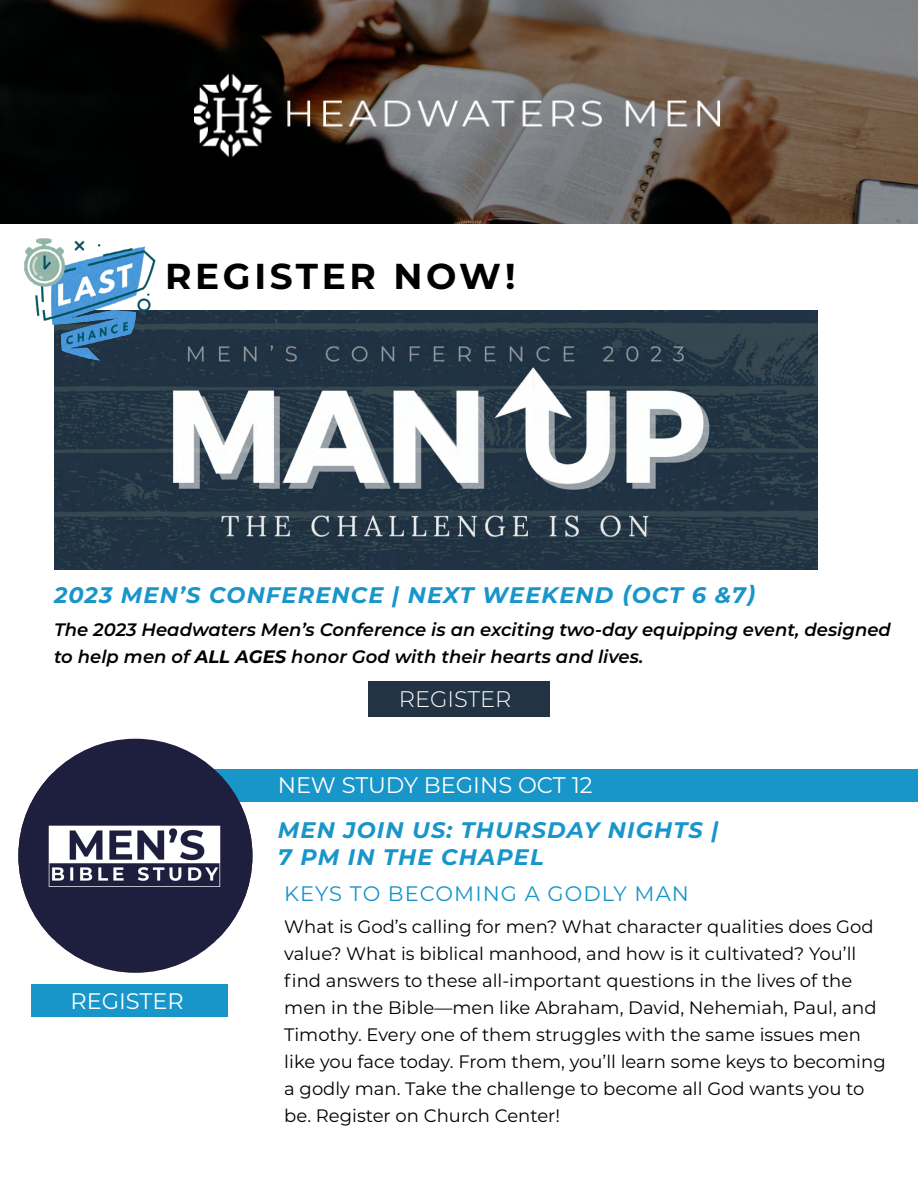
<style>
.page{position:relative;width:918px;height:1188px;background:#fff}
.page>*{position:absolute;margin:0;border:0;box-sizing:border-box;transform-origin:0 0}
.t1{font:700 36px "Montserrat";letter-spacing:.1em;color:#000}
.t2{font:italic 700 22.5px/27px "Montserrat";letter-spacing:.05em;color:#1895c9}
.t3{font:22.5px "Montserrat";color:#fff}
.t4{font:300 22.5px "Montserrat";color:#fff}
.t5{font:21px "Montserrat";letter-spacing:.05em;color:#1895c9}
.t6{font:18px/27px "Montserrat";color:#000}
.t7{font:italic 600 18px/27px "Montserrat";color:#000}
.s1{font-weight:700}
</style>
<div class="page">
<svg style="left:0;top:0;width:918px;height:224px;background:#403730"></svg>
<img style="left:195px;top:61px;width:528px;height:109px">
<img style="left:54px;top:310px;width:763px;height:260px">
<div style="left:368px;top:681px;width:182px;height:36px;background:#223343"></div>
<img style="left:0;top:217px;width:253px;height:164px">
<div style="left:32px;top:984px;width:196px;height:33px;background:#1895c9"></div>
<div style="left:205px;top:769px;width:713px;height:32px;background:#1895c9"></div>
<div style="left:18px;top:739px;width:234px;height:234px;background:#1e1f3e;border-radius:50%"></div>
<img style="left:18px;top:773px;width:234px;height:165px">
<h1 class="t1" style="left:165px;top:251px;width:352px">REGISTER NOW!</h1>
<p class="t2" style="left:54px;top:581px;width:703px">2023 MEN’S CONFERENCE | NEXT WEEKEND (OCT 6 &amp;7)</p>
<p class="t7" style="left:54px;top:616px;width:838px">The 2023 Headwaters Men’s Conference is an exciting two-day equipping event, designed to help men of <span class="s1">ALL AGES</span> honor God with their hearts and lives.</p>
<p class="t4" style="left:399px;top:684px;width:114px">REGISTER</p>
<p class="t3" style="left:278px;top:770px;width:316px">NEW STUDY BEGINS OCT 12</p>
<p class="t3" style="left:70px;top:986px;width:115px">REGISTER</p>
<p class="t2" style="left:278px;top:815px;width:442px">MEN JOIN US: THURSDAY NIGHTS |<br>7 PM IN THE CHAPEL</p>
<p class="t5" style="left:284px;top:879px;width:406px">KEYS TO BECOMING A GODLY MAN</p>
<p class="t6" style="left:284px;top:913px;width:603px">What is God’s calling for men? What character qualities does God value? What is biblical manhood, and how is it cultivated? You’ll find answers to these all-important questions in the lives of the men in the Bible—men like Abraham, David, Nehemiah, Paul, and Timothy. Every one of them struggles with the same issues men like you face today. From them, you’ll learn some keys to becoming a godly man. Take the challenge to become all God wants you to be. Register on Church Center!</p>
</div>
